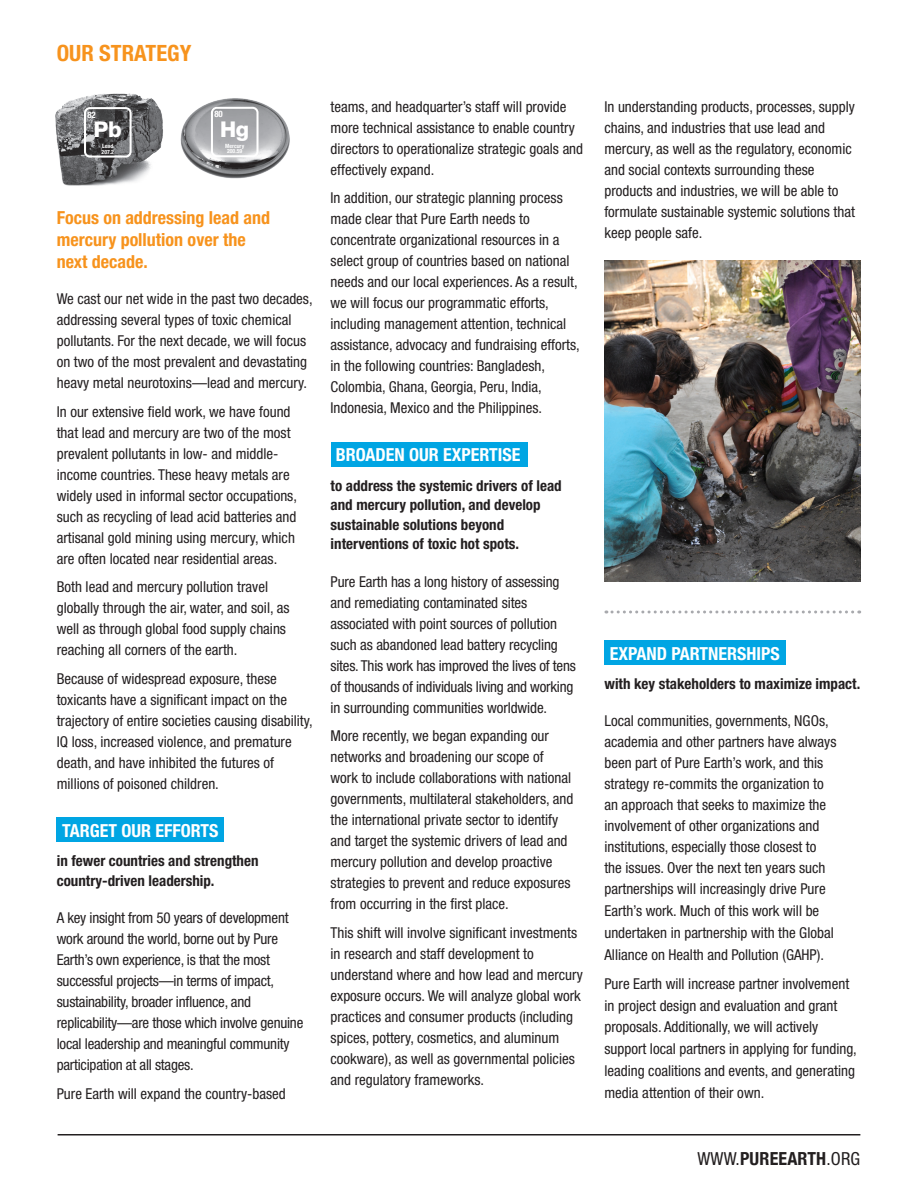
<style>
.page{position:relative;width:918px;height:1188px;background:#fff}
.page>*{position:absolute;margin:0;border:0;box-sizing:border-box;transform-origin:0 0}
.t1{font:700 condensed 22.5px "Helvetica Neue";color:#f7931d}
.t2{font:800 21.75px "Helvetica Neue";color:#fff}
.t3{font:700 condensed 18px/21.8px "Helvetica Neue";color:#f7931d}
.t4{font:700 condensed 18px "Helvetica Neue";color:#fff}
.t5{font:700 condensed 18px "Helvetica Neue";letter-spacing:.01em;color:#231f20}
.t6{font:condensed 15px/21px "Helvetica Neue";color:#231f20}
.t7{font:700 condensed 15px/19.5px "Helvetica Neue";color:#231f20}
.t8{font:700 condensed 8.85px "Helvetica Neue";color:#fff}
.t9{font:700 condensed 5.85px/5.4px "Helvetica Neue";color:#fff;text-align:center}
.s1{font-weight:400}
</style>
<div class="page">
<svg style="left:606px;top:610px;width:254px;height:4px"></svg>
<div style="left:57px;top:818px;width:167px;height:24px;background:#00a5e3"></div>
<div style="left:331px;top:442px;width:197px;height:25px;background:#00a5e3"></div>
<div style="left:604px;top:641px;width:182px;height:24px;background:#00a5e3"></div>
<img style="left:604px;top:260px;width:256px;height:322px">
<hr style="left:58px;top:1134px;width:802px;height:2px;background:#231f20">
<img style="left:180px;top:98px;width:110px;height:81px">
<div style="left:211px;top:107px;width:48px;height:50px;border:2px solid #fff;border-radius:5px"></div>
<img style="left:55px;top:93px;width:108px;height:93px">
<div style="left:84px;top:107px;width:48px;height:51px;border:2px solid #fff;border-radius:5px"></div>
<p class="t1" style="left:57px;top:39px;width:136px">OUR STRATEGY</p>
<p class="t8" style="left:87px;top:109px;width:10px">82</p>
<p class="t2" style="left:94px;top:116px;width:30px">Pb</p>
<p class="t9" style="left:102px;top:143px;width:14px;text-align:left">Lead<br>207.2</p>
<p class="t8" style="left:214px;top:109px;width:10px">80</p>
<p class="t2" style="left:220px;top:116px;width:31px">Hg</p>
<p class="t9" style="left:225px;top:143px;width:21px">Mercury<br>200.59</p>
<p class="t3" style="left:57px;top:207px;width:215px">Focus on addressing lead and mercury pollution over the next decade.</p>
<p class="t6" style="left:57px;top:288px;width:257px">We cast our net wide in the past two decades, addressing several types of toxic chemical pollutants. For the next decade, we will focus on two of the most prevalent and devastating heavy metal neurotoxins—lead and mercury.</p>
<p class="t6" style="left:57px;top:401px;width:242px">In our extensive field work, we have found that lead and mercury are two of the most prevalent pollutants in low- and middle&shy;income countries. These heavy metals are widely used in informal sector occupations, such as recycling of lead acid batteries and artisanal gold mining using mercury, which are often located near residential areas.</p>
<p class="t6" style="left:57px;top:576px;width:234px">Both lead and mercury pollution travel globally through the air, water, and soil, as well as through global food supply chains reaching all corners of the earth.</p>
<p class="t6" style="left:57px;top:668px;width:257px">Because of widespread exposure, these toxicants have a significant impact on the trajectory of entire societies causing disability, IQ loss, increased violence, and premature death, and have inhibited the futures of millions of poisoned children.</p>
<p class="t4" style="left:62px;top:820px;width:158px">TARGET OUR EFFORTS</p>
<p class="t7" style="left:57px;top:851px;width:203px">in fewer countries and strengthen country-driven leadership.</p>
<p class="t6" style="left:57px;top:907px;width:248px">A key insight from 50 years of development work around the world, borne out by Pure Earth’s own experience, is that the most successful projects—in terms of impact, sustainability, broader influence, and replicability—are those which involve genuine local leadership and meaningful community participation at all stages.</p>
<p class="t6" style="left:57px;top:1083px;width:230px">Pure Earth will expand the country-based</p>
<p class="t6" style="left:331px;top:96px;width:254px">teams, and headquarter’s staff will provide more technical assistance to enable country directors to operationalize strategic goals and effectively expand.</p>
<p class="t6" style="left:331px;top:187px;width:251px">In addition, our strategic planning process made clear that Pure Earth needs to concentrate organizational resources in a select group of countries based on national needs and our local experiences. As a result, we will focus our programmatic efforts, including management attention, technical assistance, advocacy and fundraising efforts, in the following countries: Bangladesh, Colombia, Ghana, Georgia, Peru, India, Indonesia, Mexico and the Philippines.</p>
<p class="t4" style="left:336px;top:444px;width:186px">BROADEN OUR EXPERTISE</p>
<p class="t7" style="left:331px;top:476px;width:233px">to address the systemic drivers of lead and mercury pollution, and develop sustainable solutions beyond interventions of toxic hot spots.</p>
<p class="t6" style="left:331px;top:571px;width:247px">Pure Earth has a long history of assessing and remediating contaminated sites associated with point sources of pollution such as abandoned lead battery recycling sites. This work has improved the lives of tens of thousands of individuals living and working in surrounding communities worldwide.</p>
<p class="t6" style="left:331px;top:725px;width:244px">More recently, we began expanding our networks and broadening our scope of work to include collaborations with national governments, multilateral stakeholders, and the international private sector to identify and target the systemic drivers of lead and mercury pollution and develop proactive strategies to prevent and reduce exposures from occurring in the first place.</p>
<p class="t6" style="left:331px;top:922px;width:254px">This shift will involve significant investments in research and staff development to understand where and how lead and mercury exposure occurs. We will analyze global work practices and consumer products (including spices, pottery, cosmetics, and aluminum cookware), as well as governmental policies and regulatory frameworks.</p>
<p class="t6" style="left:604px;top:96px;width:252px">In understanding products, processes, supply chains, and industries that use lead and mercury, as well as the regulatory, economic and social contexts surrounding these products and industries, we will be able to formulate sustainable systemic solutions that keep people safe.</p>
<p class="t4" style="left:610px;top:642px;width:172px">EXPAND PARTNERSHIPS</p>
<p class="t7" style="left:604px;top:674px;width:257px">with key stakeholders to maximize impact.</p>
<p class="t6" style="left:604px;top:710px;width:234px">Local communities, governments, NGOs, academia and other partners have always been part of Pure Earth’s work, and this strategy re-commits the organization to an approach that seeks to maximize the involvement of other organizations and institutions, especially those closest to the issues. Over the next ten years such partnerships will increasingly drive Pure Earth’s work. Much of this work will be undertaken in partnership with the Global Alliance on Health and Pollution (GAHP).</p>
<p class="t6" style="left:604px;top:973px;width:254px;line-height:21.8px">Pure Earth will increase partner involvement in project design and evaluation and grant proposals. Additionally, we will actively support local partners in applying for funding, leading coalitions and events, and generating media attention of their own.</p>
<p class="t5" style="left:697px;top:1144px;width:164px"><span class="s1">WWW.</span>PUREEARTH<span class="s1">.ORG</span></p>
</div>
